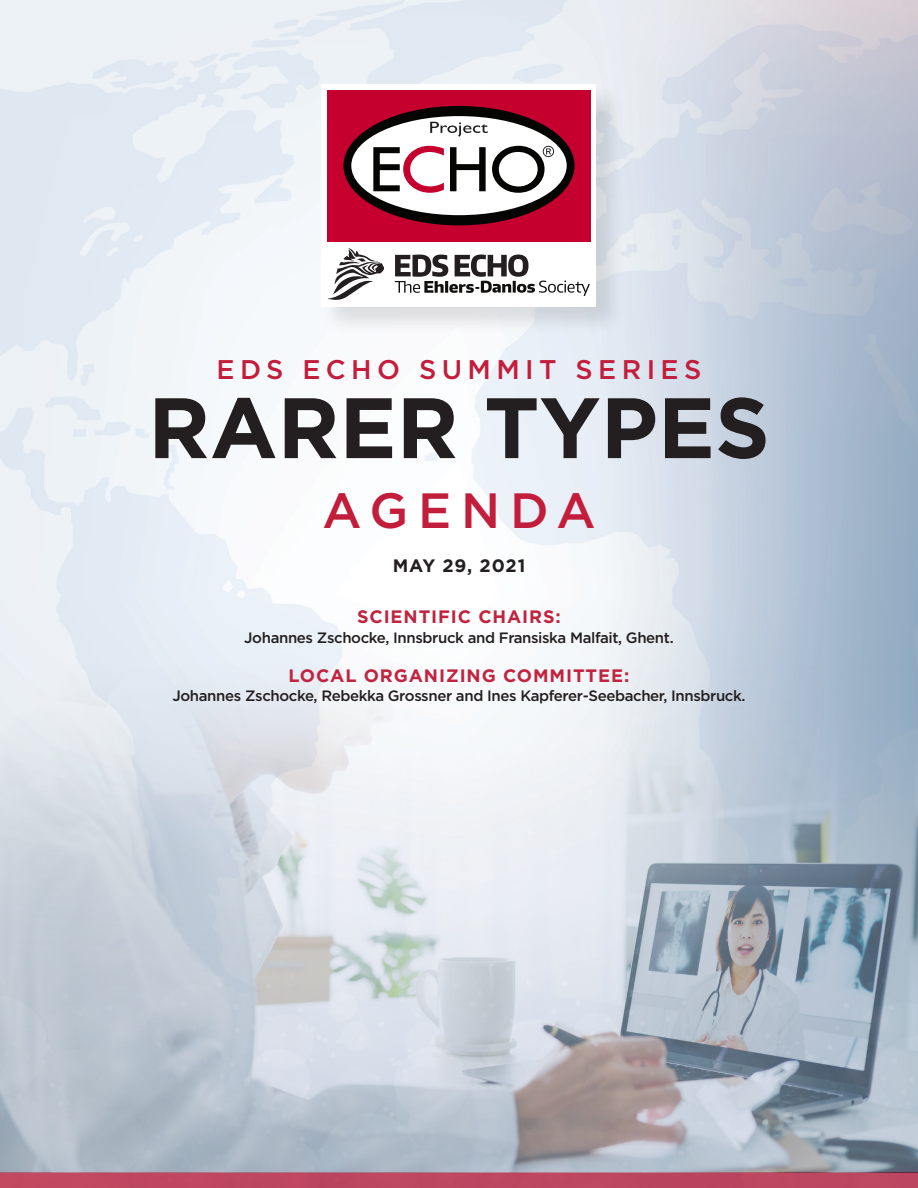
<style>
.page{position:relative;width:918px;height:1188px;background:#fff}
.page>*{position:absolute;margin:0;border:0;box-sizing:border-box;transform-origin:0 0}
.t1{font:700 85.5px "Gotham";color:#231f20}
.t2{font:500 49.5px "Gotham";letter-spacing:.2em;color:#c21e3c}
.t3{font:500 27px "Gotham";letter-spacing:.2em;color:#c21e3c}
.t4{font:700 18px "Gotham";letter-spacing:.05em;color:#c0243e}
.t5{font:700 18px "Gotham";letter-spacing:.05em;color:#231f20}
.t6{font:500 15px "Gotham";letter-spacing:-.025em;color:#231f20}
</style>
<div class="page">
<div style="left:0;top:1172px;width:918px;height:16px;background:#bd4761"></div>
<div style="left:321px;top:84px;width:304px;height:252px;background:#231f20;opacity:.13"></div>
<div style="left:322px;top:85px;width:274px;height:222px;background:#fff"></div>
<div style="left:327px;top:90px;width:264px;height:151px;background:#c5002e"></div>
<div style="left:343px;top:106px;width:232px;height:119px;background:#050604;border-radius:50%"></div>
<div style="left:351px;top:116px;width:216px;height:99px;background:#fff;border-radius:50%"></div>
<svg style="left:373px;top:146px;width:71px;height:47px"></svg>
<svg style="left:450px;top:147px;width:36px;height:44px"></svg>
<svg style="left:430px;top:122px;width:58px;height:15px"></svg>
<svg style="left:492px;top:146px;width:62px;height:47px"></svg>
<svg style="left:327px;top:248px;width:57px;height:52px"></svg>
<svg style="left:395px;top:255px;width:195px;height:41px"></svg>
<img style="left:0;top:655px;width:918px;height:517px">
<p class="t3" style="left:217px;top:352px;width:486px">EDS ECHO SUMMIT SERIES</p>
<p class="t1" style="left:148px;top:371px;width:623px">RARER TYPES</p>
<p class="t2" style="left:323px;top:478px;width:274px">AGENDA</p>
<p class="t5" style="left:393px;top:554px;width:134px">MAY 29, 2021</p>
<p class="t4" style="left:357px;top:605px;width:205px">SCIENTIFIC CHAIRS:</p>
<p class="t6" style="left:244px;top:628px;width:431px">Johannes Zschocke, Innsbruck and Fransiska Malfait, Ghent.</p>
<p class="t4" style="left:289px;top:664px;width:342px">LOCAL ORGANIZING COMMITTEE:</p>
<p class="t6" style="left:172px;top:686px;width:575px">Johannes Zschocke, Rebekka Grossner and Ines Kapferer-Seebacher, Innsbruck.</p>
</div>
